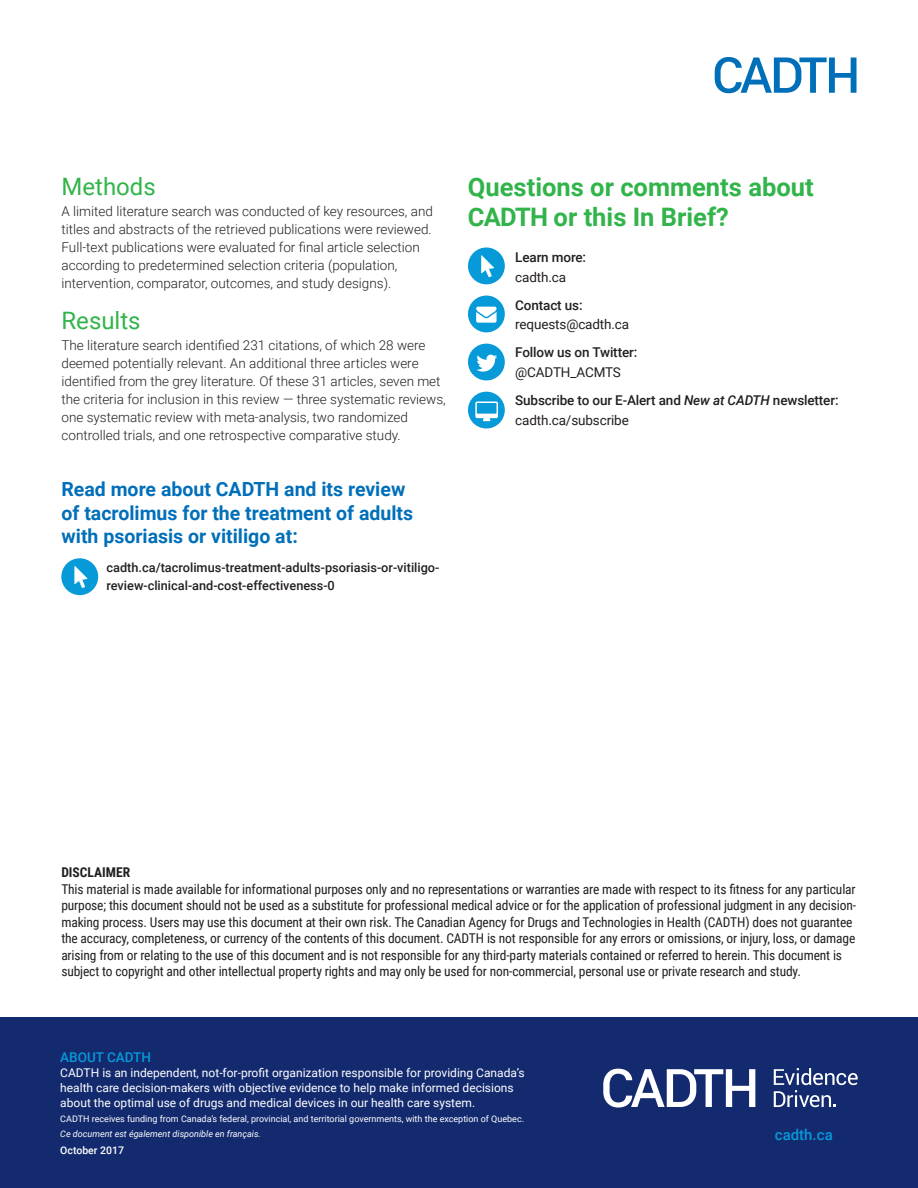
<style>
.page{position:relative;width:918px;height:1188px;background:#fff}
.page>*{position:absolute;margin:0;border:0;box-sizing:border-box;transform-origin:0 0}
.Questions_or_Comment{font:700 25.5px/30px "Roboto";color:#31b44a}
.Heading{font:24px "Roboto";color:#31b44a}
.Call_to_Action{font:700 19.5px/23.4px "Roboto";color:#006fb9}
.url{font:500 15px "Roboto";color:#069ad9}
.Disclaimer{font:13.5px/16.5px "Roboto Condensed";letter-spacing:-.01em;color:#231f20}
.t1{font:300 13.5px/18px "Roboto";color:#231f20}
.Contact_Info{font:500 13.5px/19.5px "Roboto";letter-spacing:-.01em;color:#231f20}
.Contact_Info-2{font:13.5px/19.5px "Roboto";letter-spacing:-.01em;color:#231f20}
.Boiler_Plate{font:500 13.5px "Roboto";color:#069ad9}
.Disclaimer-2{font:700 13.5px "Roboto Condensed";color:#231f20}
.Call_to_Action_Link{font:500 12.75px/17.2px "Roboto";color:#231f20}
.Boiler_Plate-2{font:12px/15px "Roboto";color:#fff}
.Boilerplate_Date{font:500 10.5px "Roboto";color:#fff}
.Funding_Small_Copy{font:9px "Roboto";color:#fff}
.Funding_Small_Copy-2{font:italic 9px "Roboto";color:#fff}
.s1{font-weight:400}
.s2{font-weight:500}
.s3{font-style:italic}
</style>
<div class="page">
<svg style="left:715px;top:57px;width:141px;height:36px"></svg>
<div style="left:0;top:1017px;width:918px;height:171px;background:#132a6f"></div>
<svg style="left:603px;top:1069px;width:152px;height:39px"></svg>
<svg style="left:774px;top:1068px;width:84px;height:39px"></svg>
<div style="left:468px;top:248px;width:37px;height:36px;background:#069ad9;border-radius:50%"></div>
<svg style="left:481px;top:255px;width:13px;height:22px"></svg>
<div style="left:468px;top:296px;width:37px;height:36px;background:#069ad9;border-radius:50%"></div>
<svg style="left:476px;top:307px;width:21px;height:16px"></svg>
<div style="left:468px;top:344px;width:37px;height:36px;background:#069ad9;border-radius:50%"></div>
<svg style="left:476px;top:355px;width:21px;height:17px"></svg>
<div style="left:468px;top:392px;width:37px;height:37px;background:#069ad9;border-radius:50%"></div>
<svg style="left:475px;top:402px;width:23px;height:19px"></svg>
<div style="left:61px;top:558px;width:37px;height:37px;background:#069ad9;border-radius:50%"></div>
<svg style="left:74px;top:566px;width:13px;height:22px"></svg>
<p class="Heading" style="left:62px;top:170px;width:96px">Methods</p>
<p class="t1" style="left:62px;top:202px;width:373px">A limited literature search was conducted of key resources, and titles and abstracts of the retrieved publications were reviewed.<br>Full-text publications were evaluated for final article selection according to predetermined selection criteria (population, intervention, comparator, outcomes, and study designs).</p>
<p class="Heading" style="left:62px;top:303px;width:81px">Results</p>
<p class="t1" style="left:62px;top:336px;width:386px">The literature search identified 231 citations, of which 28 were deemed potentially relevant. An additional three articles were identified from the grey literature. Of these 31 articles, seven met the criteria for inclusion in this review — three systematic reviews, one systematic review with meta-analysis, two randomized controlled trials, and one retrospective comparative study.</p>
<p class="Call_to_Action" style="left:62px;top:477px;width:353px">Read more about CADTH and its review of tacrolimus for the treatment of adults with psoriasis or vitiligo at:</p>
<p class="Call_to_Action_Link" style="left:106px;top:559px;width:334px">cadth.ca/tacrolimus-treatment-adults-psoriasis-or-vitiligo&shy;review-clinical-and-cost-effectiveness-0</p>
<p class="Questions_or_Comment" style="left:468px;top:171px;width:347px">Questions or comments about<br>CADTH or this In Brief?</p>
<p class="Contact_Info" style="left:515px;top:247px;width:73px">Learn more: <span class="s1">cadth.ca</span></p>
<p class="Contact_Info-2" style="left:515px;top:295px;width:115px"><span class="s2">Contact us: </span>requests@cadth.ca</p>
<p class="Contact_Info" style="left:515px;top:342px;width:124px">Follow us on Twitter: <span class="s1">@CADTH_ACMTS</span></p>
<p class="Contact_Info" style="left:515px;top:390px;width:325px">Subscribe to our E-Alert and <span class="s3">New at CADTH</span> newsletter: <span class="s1">cadth.ca/subscribe</span></p>
<p class="Disclaimer-2" style="left:61px;top:863px;width:70px">DISCLAIMER</p>
<p class="Disclaimer" style="left:61px;top:880px;width:796px">This material is made available for informational purposes only and no representations or warranties are made with respect to its fitness for any particular purpose; this document should not be used as a substitute for professional medical advice or for the application of professional judgment in any decision&shy;making process. Users may use this document at their own risk. The Canadian Agency for Drugs and Technologies in Health (CADTH) does not guarantee the accuracy, completeness, or currency of the contents of this document. CADTH is not responsible for any errors or omissions, or injury, loss, or damage arising from or relating to the use of this document and is not responsible for any third-party materials contained or referred to herein. This document is subject to copyright and other intellectual property rights and may only be used for non-commercial, personal use or private research and study.</p>
<p class="Boiler_Plate" style="left:60px;top:1047px;width:92px">ABOUT CADTH</p>
<p class="Boiler_Plate-2" style="left:60px;top:1064px;width:466px">CADTH is an independent, not-for-profit organization responsible for providing Canada’s health care decision-makers with objective evidence to help make informed decisions about the optimal use of drugs and medical devices in our health care system.</p>
<p class="Funding_Small_Copy" style="left:60px;top:1112px;width:465px">CADTH receives funding from Canada’s federal, provincial, and territorial governments, with the exception of Quebec.</p>
<p class="Funding_Small_Copy-2" style="left:60px;top:1127px;width:202px">Ce document est également disponible en français.</p>
<p class="Boilerplate_Date" style="left:60px;top:1143px;width:65px">October 2017</p>
<p class="url" style="left:775px;top:1124px;width:59px">cadth.ca</p>
</div>
